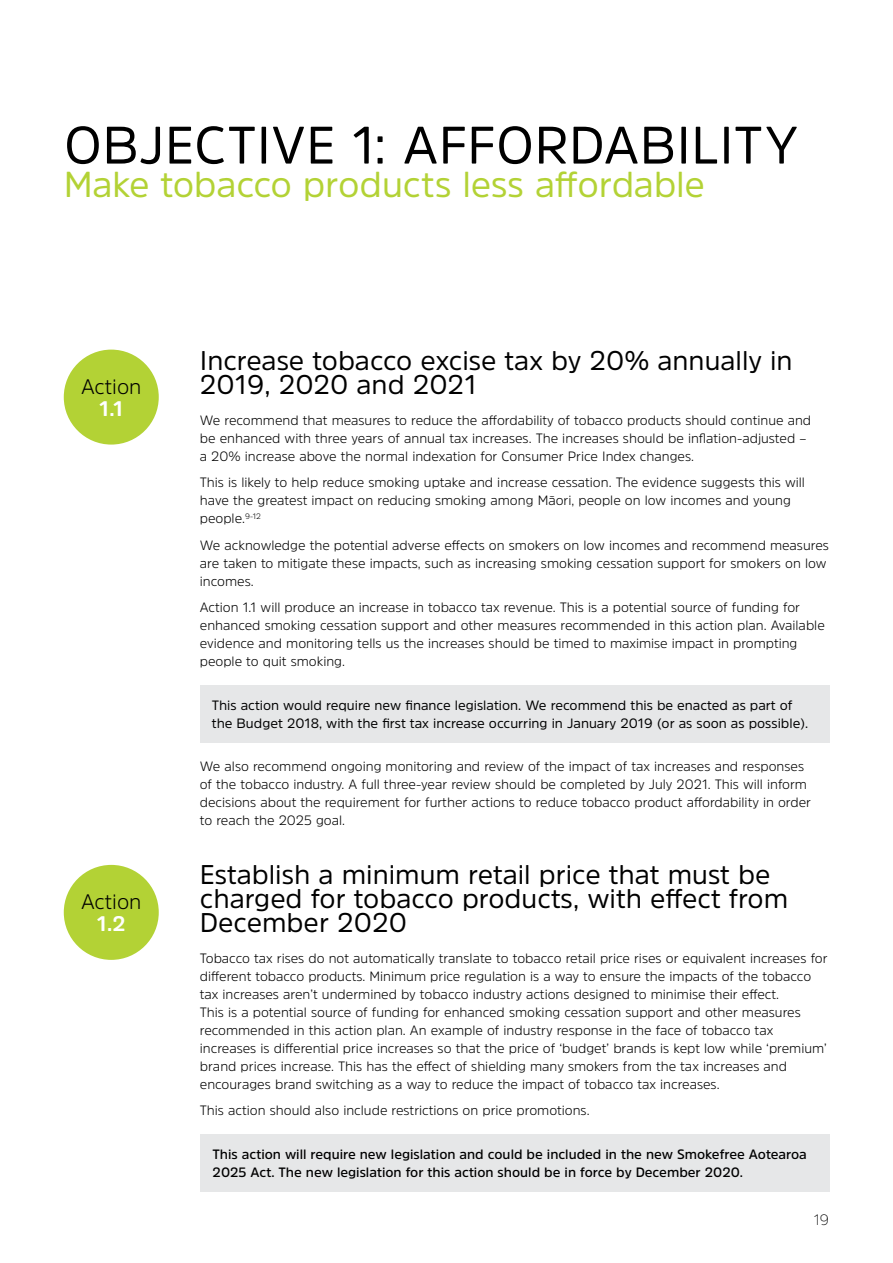
<style>
.page{position:relative;width:893px;height:1263px;background:#fff}
.page>*{position:absolute;margin:0;border:0;box-sizing:border-box;transform-origin:0 0}
.t1{font:52.5px "Amsi Pro";letter-spacing:.005em;color:#000}
.t2{font:36px "Amsi Pro";letter-spacing:-.01em;color:#b3d235}
.t3{font:27px/24px "Amsi Pro";color:#000}
.t4{font:300 21px "Amsi Pro";color:#000}
.t5{font:700 21px "Amsi Pro";color:#fff}
.t6{font:200 15px "Amsi Pro";color:#000}
.t7{font:300 13.5px/18px "Amsi Pro";color:#000}
.t8{font:13.5px/18px "Amsi Pro";color:#000}
.t9{font:600 13.5px/18px "Amsi Pro";color:#000}
</style>
<div class="page">
<div style="left:200px;top:1134px;width:629px;height:57px;background:#e6e7e8"></div>
<div style="left:200px;top:686px;width:629px;height:57px;background:#e6e7e8"></div>
<div style="left:70px;top:356px;width:82px;height:82px;background:#b3d235;border-radius:50%"></div>
<div style="left:64px;top:350px;width:95px;height:95px;border:13px solid #b3d235;border-radius:50%"></div>
<div style="left:70px;top:871px;width:82px;height:82px;background:#b3d235;border-radius:50%"></div>
<div style="left:64px;top:865px;width:95px;height:95px;border:13px solid #b3d235;border-radius:50%"></div>
<h1 class="t1" style="left:64px;top:109px;width:736px">OBJECTIVE 1: AFFORDABILITY</h1>
<h2 class="t2" style="left:64px;top:159px;width:643px">Make tobacco products less affordable</h2>
<h3 class="t4" style="left:81px;top:372px;width:62px">Action</h3>
<h3 class="t5" style="left:99px;top:394px;width:26px">1.1</h3>
<h3 class="t4" style="left:81px;top:887px;width:62px">Action</h3>
<h3 class="t5" style="left:97px;top:909px;width:30px">1.2</h3>
<h3 class="t3" style="left:200px;top:348px;width:594px">Increase tobacco excise tax by 20% annually in<br>2019, 2020 and 2021</h3>
<p class="t7" style="left:200px;top:410px;width:613px">We recommend that measures to reduce the affordability of tobacco products should continue and be enhanced with three years of annual tax increases. The increases should be inflation-adjusted – a 20% increase above the normal indexation for Consumer Price Index changes.</p>
<p class="t7" style="left:200px;top:473px;width:607px">This is likely to help reduce smoking uptake and increase cessation. The evidence suggests this will have the greatest impact on reducing smoking among Māori, people on low incomes and young people.<sup>9-12</sup></p>
<p class="t7" style="left:200px;top:535px;width:631px">We acknowledge the potential adverse effects on smokers on low incomes and recommend measures are taken to mitigate these impacts, such as increasing smoking cessation support for smokers on low incomes.</p>
<p class="t7" style="left:200px;top:598px;width:626px">Action 1.1 will produce an increase in tobacco tax revenue. This is a potential source of funding for enhanced smoking cessation support and other measures recommended in this action plan. Available evidence and monitoring tells us the increases should be timed to maximise impact in prompting people to quit smoking.</p>
<p class="t8" style="left:212px;top:695px;width:598px">This action would require new finance legislation. We recommend this be enacted as part of the Budget 2018, with the first tax increase occurring in January 2019 (or as soon as possible).</p>
<p class="t7" style="left:200px;top:757px;width:613px">We also recommend ongoing monitoring and review of the impact of tax increases and responses of the tobacco industry. A full three-year review should be completed by July 2021. This will inform decisions about the requirement for further actions to reduce tobacco product affordability in order to reach the 2025 goal.</p>
<h3 class="t3" style="left:200px;top:862px;width:590px">Establish a minimum retail price that must be charged for tobacco products, with effect from<br>December 2020</h3>
<p class="t7" style="left:200px;top:949px;width:629px">Tobacco tax rises do not automatically translate to tobacco retail price rises or equivalent increases for different tobacco products. Minimum price regulation is a way to ensure the impacts of the tobacco tax increases aren’t undermined by tobacco industry actions designed to minimise their effect.<br>This is a potential source of funding for enhanced smoking cessation support and other measures recommended in this action plan. An example of industry response in the face of tobacco tax increases is differential price increases so that the price of ‘budget’ brands is kept low while ‘premium’ brand prices increase. This has the effect of shielding many smokers from the tax increases and encourages brand switching as a way to reduce the impact of tobacco tax increases.</p>
<p class="t7" style="left:200px;top:1101px;width:391px">This action should also include restrictions on price promotions.</p>
<p class="t9" style="left:213px;top:1145px;width:596px">This action will require new legislation and could be included in the new Smokefree Aotearoa<br>2025 Act. The new legislation for this action should be in force by December 2020.</p>
<p class="t6" style="left:814px;top:1210px;width:17px">19</p>
</div>
